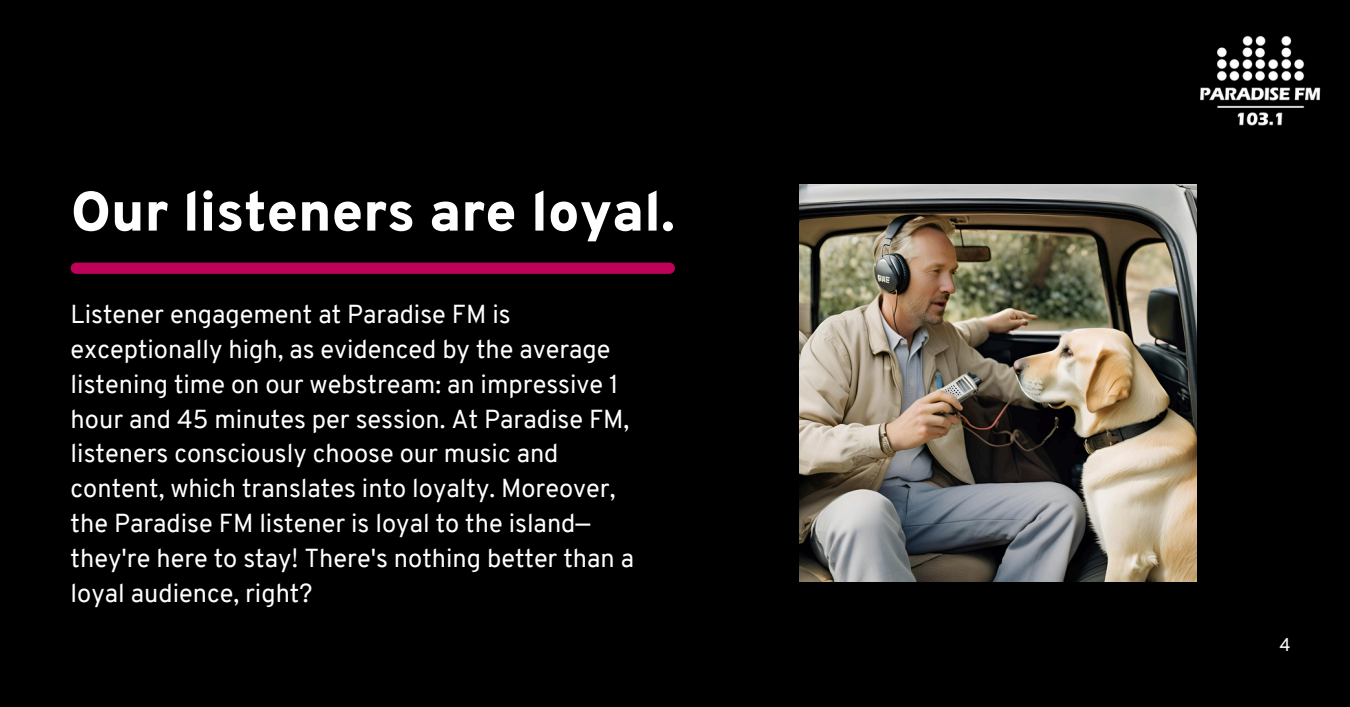
<style>
.page{position:relative;width:1350px;height:707px;background:#fff}
.page>*{position:absolute;margin:0;border:0;box-sizing:border-box;transform-origin:0 0}
.t1{font:900 55.5px "Overpass";color:#fff}
.t2{font:25.35px/34.8px "Overpass";color:#fff}
.t3{font:18px "Overpass";color:#fff}
</style>
<div class="page">
<div style="left:0;top:0;width:1350px;height:706px;background:#000"></div>
<img style="left:1200px;top:36px;width:121px;height:90px">
<div style="left:76px;top:262px;width:593px;height:12px;background:#be025a"></div>
<img style="left:800px;top:184px;width:397px;height:397px">
<h1 class="t1" style="left:71px;top:189px;width:605px">Our listeners are loyal.</h1>
<p class="t2" style="left:71px;top:299px;width:565px">Listener engagement at Paradise FM is exceptionally high, as evidenced by the average listening time on our webstream: an impressive 1 hour and 45 minutes per session. At Paradise FM, listeners consciously choose our music and content, which translates into loyalty. Moreover, the Paradise FM listener is loyal to the island— they're here to stay! There's nothing better than a loyal audience, right?</p>
<p class="t3" style="left:1279px;top:637px;width:13px">4</p>
</div>
